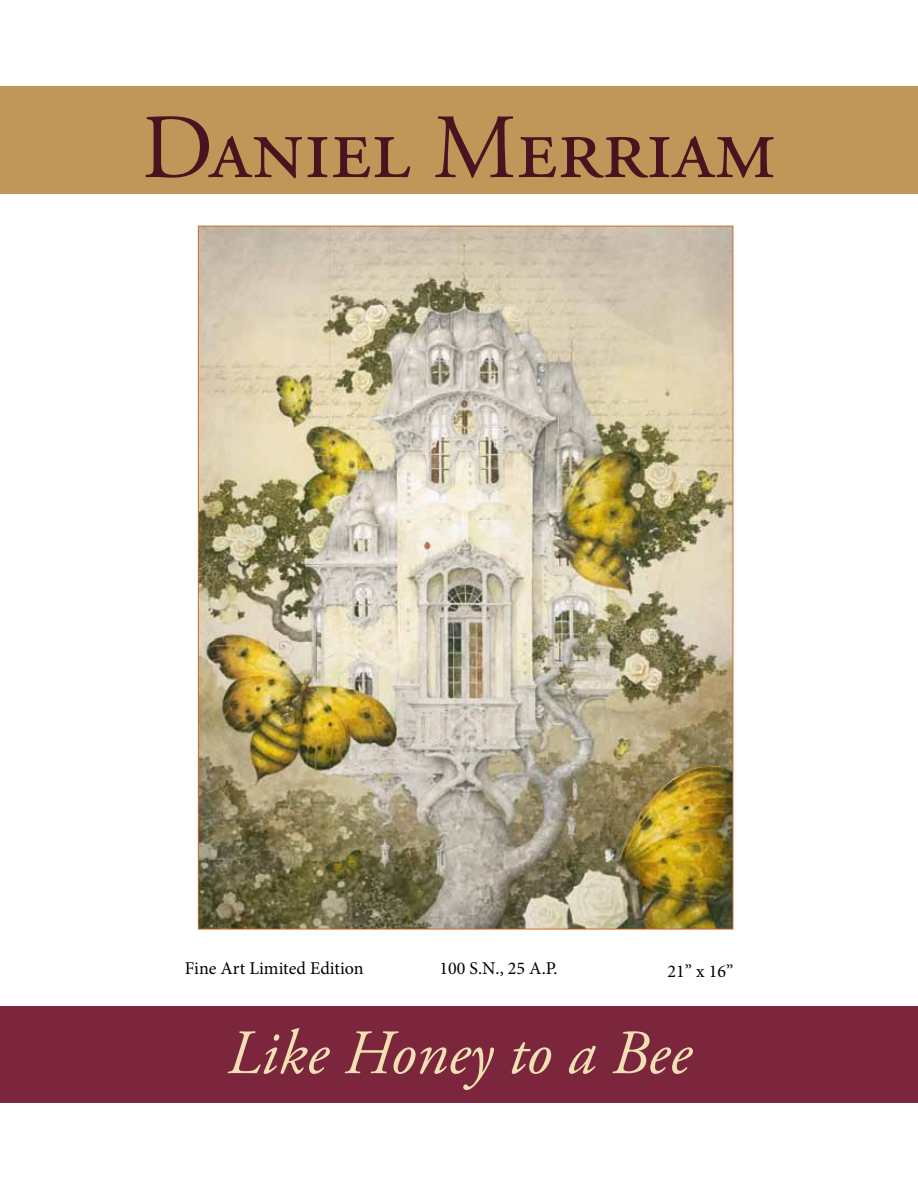
<style>
.page{position:relative;width:918px;height:1188px;background:#fff}
.page>*{position:absolute;margin:0;border:0;box-sizing:border-box;transform-origin:0 0}
.t1{font:91.5px "Adobe Garamond Pro";color:#4b1320}
.t2{font:italic 63px "Adobe Garamond Pro";color:#f1e0b4}
.t3{font:18px "Minion Pro";color:#000}
</style>
<div class="page">
<div style="left:0;top:86px;width:918px;height:108px;background:#c09759"></div>
<div style="left:0;top:1006px;width:918px;height:96px;background:#7b263d"></div>
<img style="left:198px;top:225px;width:536px;height:705px">
<h1 class="t1" style="left:142px;top:93px;width:636px">Daniel Merriam</h1>
<p class="t3" style="left:185px;top:956px;width:180px">Fine Art Limited Edition</p>
<p class="t3" style="left:440px;top:956px;width:119px">100 S.N., 25 A.P.</p>
<p class="t3" style="left:668px;top:959px;width:67px">21” x 16”</p>
<h2 class="t2" style="left:227px;top:1015px;width:466px">Like Honey to a Bee</h2>
</div>
